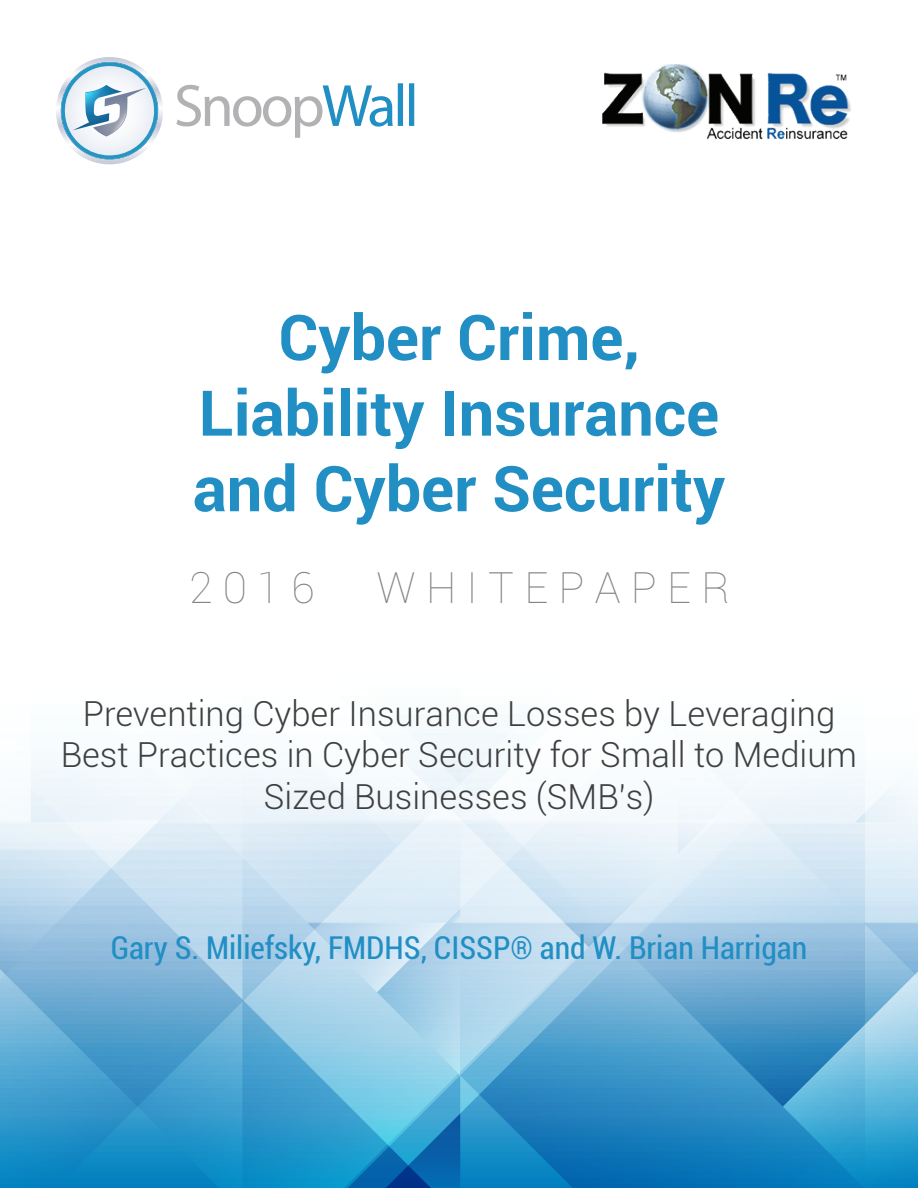
<style>
.page{position:relative;width:918px;height:1188px;background:#fff}
.page>*{position:absolute;margin:0;border:0;box-sizing:border-box;transform-origin:0 0}
.t1{font:700 63px/75.6px "Roboto";color:#218ec4;text-align:center}
.t2{font:100 43.2px "Roboto";color:#838484}
.t3{font:300 34.5px/41.4px "Roboto";color:#3f3f3f;text-align:center}
.t4{font:condensed 31.5px "Roboto";color:#218ec4}
</style>
<div class="page">
<img style="left:602px;top:65px;width:249px;height:75px">
<svg style="left:865px;top:846px;width:53px;height:77px"></svg>
<svg style="left:865px;top:923px;width:53px;height:265px"></svg>
<svg style="left:716px;top:1114px;width:149px;height:74px"></svg>
<svg style="left:716px;top:846px;width:149px;height:268px"></svg>
<svg style="left:395px;top:846px;width:321px;height:342px"></svg>
<svg style="left:398px;top:714px;width:520px;height:132px"></svg>
<svg style="left:0;top:849px;width:395px;height:339px"></svg>
<svg style="left:0;top:718px;width:398px;height:131px"></svg>
<div style="left:398px;top:83px;width:5px;height:43px;background:#218ec4"></div>
<div style="left:409px;top:83px;width:5px;height:43px;background:#218ec4"></div>
<svg style="left:176px;top:84px;width:217px;height:54px"></svg>
<svg style="left:56px;top:57px;width:107px;height:108px"></svg>
<h1 class="t1" style="left:193px;top:297px;width:534px">Cyber Crime,<br>Liability Insurance and Cyber Security</h1>
<p class="t2" style="left:189px;top:558px;width:127px">2 0 1 6</p>
<p class="t2" style="left:377px;top:558px;width:355px">W H I T E P A P E R</p>
<p class="t3" style="left:61px;top:692px;width:798px">Preventing Cyber Insurance Losses by Leveraging<br>Best Practices in Cyber Security for Small to Medium<br>Sized Businesses (SMB’s)</p>
<p class="t4" style="left:111px;top:926px;width:698px">Gary S. Miliefsky, FMDHS, CISSP® and W. Brian Harrigan</p>
</div>
